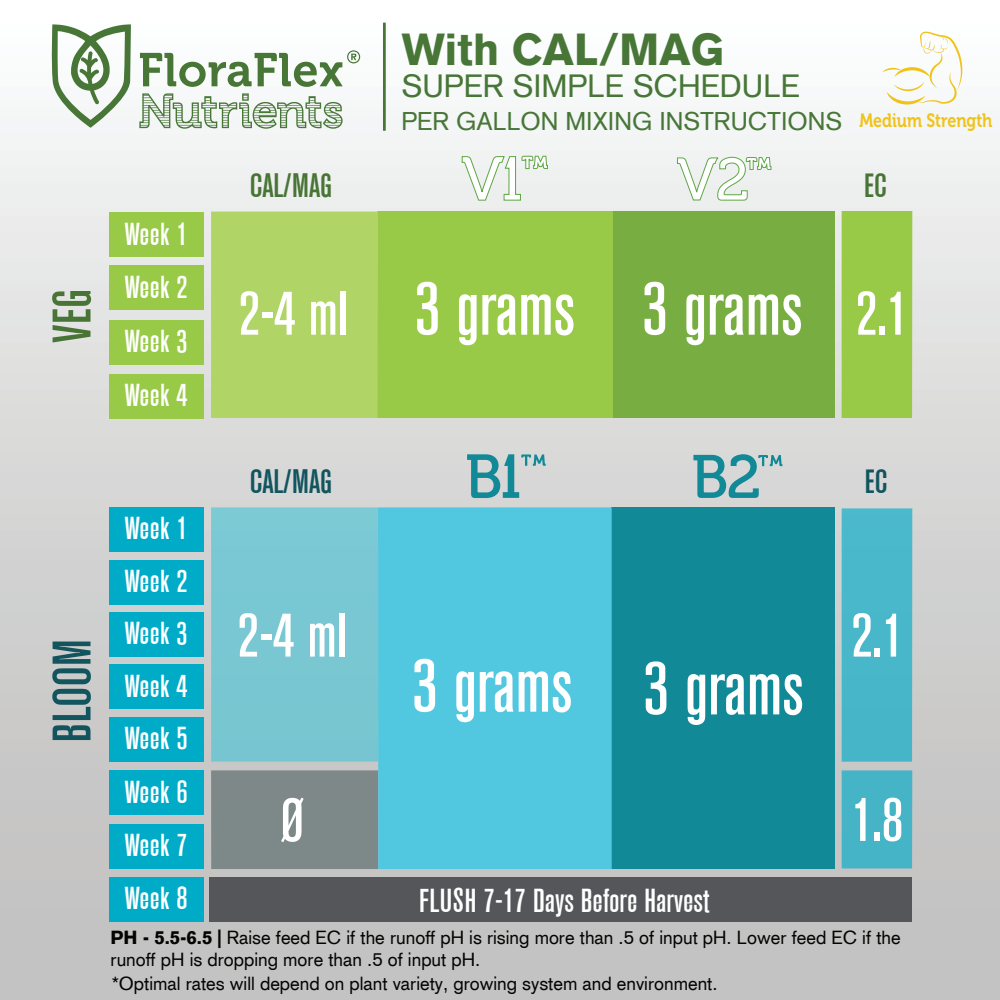
<style>
.page{position:relative;width:1000px;height:1000px;background:#fff}
.page>*{position:absolute;margin:0;border:0;box-sizing:border-box;transform-origin:0 0}
.t1{font:500 74.1px "Akzidenz Grot Con BQ";color:#fff}
.t2{font:500 61.1px "Akzidenz Grot Con BQ";color:#fff}
.t3{font:500 53.7px "Akzidenz Grot Con BQ";letter-spacing:.005em;color:#12555e}
.t4{font:500 53.7px "Akzidenz Grot Con BQ";color:#487536}
.t5{font:900 43.75px "Akzidenz Grotesk CE";color:#477637}
.t6{font:500 33.85px "Akzidenz Grot Con BQ";letter-spacing:-.005em;color:#12555e}
.t7{font:500 33.85px "Akzidenz Grot Con BQ";letter-spacing:-.005em;color:#487536}
.t8{font:500 33.15px "Akzidenz Grot Con BQ";color:#fff}
.t9{font:500 31.65px/52.8px "Akzidenz Grot Con BQ";letter-spacing:.01em;color:#fff;text-align:justify}
.t10{font:31.35px "Akzidenz Grotesk CE";color:#477637}
.t11{font:25px "Akzidenz Grotesk CE";color:#477637}
.t12{font:19.25px "Museo 700";color:#f0c318;scale:.83 1}
.t13{font:18.5px/22.5px "Akzidenz Grotesk CE";color:#040503}
.s1{font-size:61.1px}
.s2{font-weight:900}
</style>
<div class="page">
<div style="left:0;top:0;width:1000px;height:1000px;background:linear-gradient(to bottom,#f9fafa,#babab9)"></div>
<div style="left:210px;top:877px;width:702px;height:44px;background:#54565a"></div>
<div style="left:109px;top:507px;width:95px;height:45px;background:#00abc8"></div>
<div style="left:109px;top:560px;width:95px;height:45px;background:#00abc8"></div>
<div style="left:109px;top:612px;width:95px;height:45px;background:#00abc8"></div>
<div style="left:109px;top:664px;width:95px;height:45px;background:#00abc8"></div>
<div style="left:109px;top:717px;width:95px;height:45px;background:#00abc8"></div>
<div style="left:109px;top:770px;width:95px;height:45px;background:#00abc8"></div>
<div style="left:109px;top:824px;width:95px;height:45px;background:#00abc8"></div>
<div style="left:109px;top:877px;width:95px;height:44px;background:#00abc8"></div>
<div style="left:842px;top:508px;width:70px;height:254px;background:#48b7ca"></div>
<div style="left:842px;top:770px;width:70px;height:98px;background:#46b4c6"></div>
<svg style="left:693px;top:454px;width:89px;height:44px;background:#8cb9be"></svg>
<div style="left:612px;top:507px;width:223px;height:361px;background:#118997"></div>
<svg style="left:467px;top:454px;width:79px;height:44px;background:#8ebabf"></svg>
<div style="left:378px;top:507px;width:234px;height:362px;background:#52c7e0"></div>
<div style="left:211px;top:507px;width:167px;height:255px;background:#78c7d2"></div>
<div style="left:211px;top:770px;width:167px;height:99px;background:#7d8888"></div>
<div style="left:842px;top:211px;width:70px;height:207px;background:#98ca48"></div>
<svg style="left:676px;top:156px;width:95px;height:45px"></svg>
<div style="left:613px;top:212px;width:222px;height:206px;background:#78ae41"></div>
<svg style="left:461px;top:156px;width:87px;height:45px"></svg>
<div style="left:378px;top:212px;width:235px;height:206px;background:#98ca48"></div>
<div style="left:211px;top:212px;width:167px;height:206px;background:#b1d467"></div>
<div style="left:109px;top:212px;width:95px;height:45px;background:#98ca48"></div>
<div style="left:109px;top:266px;width:95px;height:44px;background:#98ca48"></div>
<div style="left:109px;top:320px;width:95px;height:44px;background:#98ca48"></div>
<div style="left:109px;top:374px;width:95px;height:44px;background:#98ca48"></div>
<hr style="left:383px;top:23px;width:3px;height:108px;background:#477637">
<svg style="left:51px;top:24px;width:309px;height:105px"></svg>
<svg style="left:882px;top:32px;width:80px;height:73px"></svg>
<h3 class="t4" style="left:42px;top:343px;width:55px;rotate:-90deg">VEG</h3>
<h3 class="t9" style="left:125px;top:207px;width:64px;line-height:53.9px">Week 1<br>Week 2<br>Week 3<br>Week 4</h3>
<h3 class="t7" style="left:250px;top:166px;width:84px">CAL/MAG</h3>
<h3 class="t5" style="left:402px;top:21px;width:324px">With CAL/MAG</h3>
<h3 class="t10" style="left:402px;top:66px;width:400px">SUPER SIMPLE SCHEDULE</h3>
<h3 class="t11" style="left:402px;top:105px;width:442px">PER GALLON MIXING INSTRUCTIONS</h3>
<p class="t12" style="left:859px;top:109px;width:162px">Medium Strength</p>
<h3 class="t7" style="left:864px;top:166px;width:24px">EC</h3>
<h1 class="t1" style="left:239px;top:267px;width:671px"><span class="s1">2-4 ml</span> 3 grams 3 grams <span class="s1">2.1</span></h1>
<h3 class="t3" style="left:42px;top:742px;width:105px;rotate:-90deg">BLOOM</h3>
<h3 class="t9" style="left:125px;top:503px;width:64px">Week 1<br>Week 2<br>Week 3<br>Week 4<br>Week 5<br>Week 6<br>Week 7<br>Week 8</h3>
<h3 class="t6" style="left:250px;top:463px;width:84px">CAL/MAG</h3>
<h2 class="t2" style="left:237px;top:601px;width:111px">2-4 ml</h2>
<h2 class="t2" style="left:281px;top:786px;width:24px">Ø</h2>
<h1 class="t1" style="left:412px;top:646px;width:393px">3 grams 3 grams</h1>
<h3 class="t8" style="left:419px;top:882px;width:292px">FLUSH 7-17 Days Before Harvest</h3>
<h3 class="t6" style="left:865px;top:463px;width:24px">EC</h3>
<h2 class="t2" style="left:851px;top:601px;width:54px">2.1</h2>
<h2 class="t2" style="left:851px;top:785px;width:54px">1.8</h2>
<p class="t13" style="left:111px;top:926px;width:792px"><span class="s2">PH - 5.5-6.5 |</span> Raise feed EC if the runoff pH is rising more than .5 of input pH. Lower feed EC if the runoff pH is dropping more than .5 of input pH.</p>
<p class="t13" style="left:112px;top:972px;width:607px">*Optimal rates will depend on plant variety, growing system and environment.</p>
</div>
